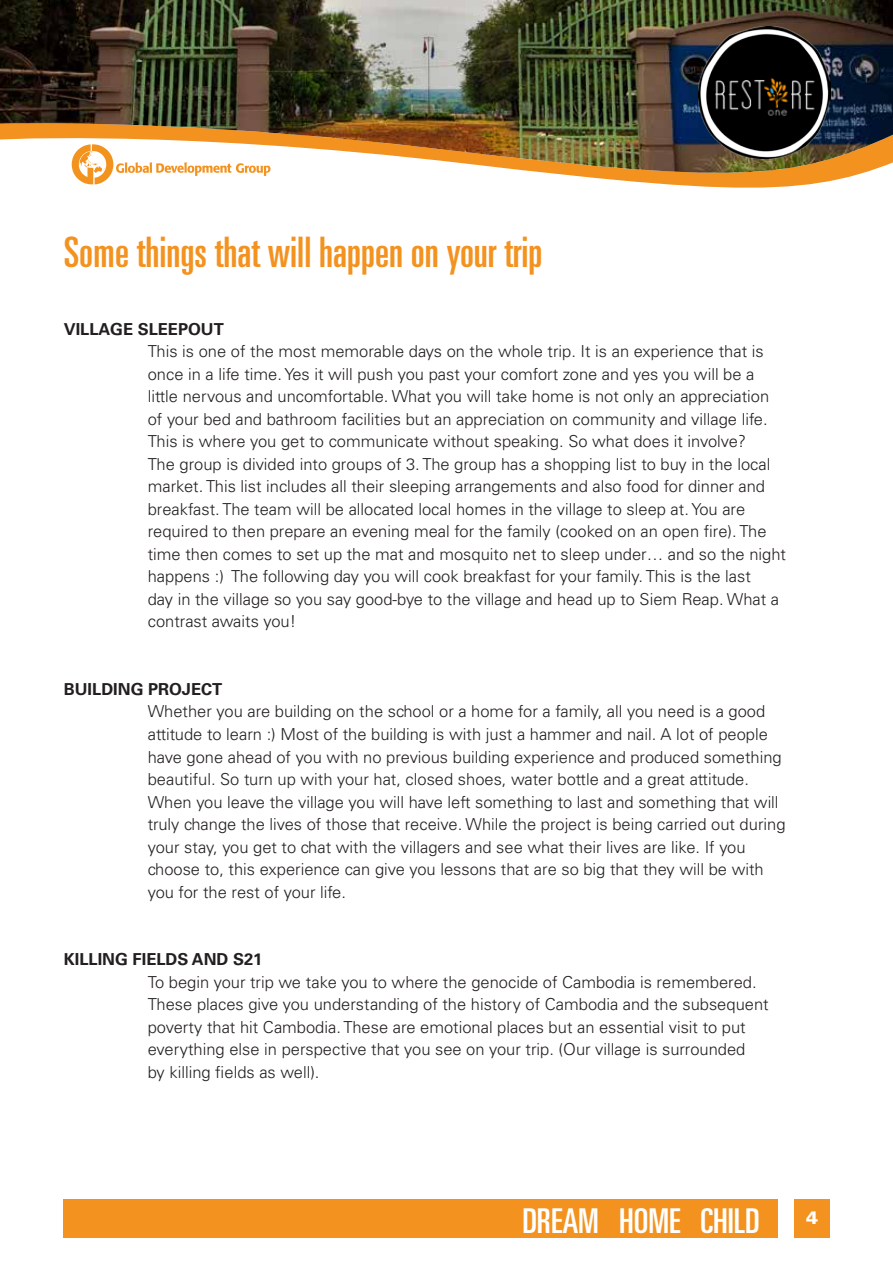
<style>
.page{position:relative;width:893px;height:1263px;background:#fff}
.page>*{position:absolute;margin:0;border:0;box-sizing:border-box;transform-origin:0 0}
.t1{font:ultra-condensed 42px "Univers";color:#f3921f}
.t2{font:ultra-condensed 34.2px "Univers";color:#fff;scale:1.05 1}
.t3{font:900 18px "Univers";color:#fff}
.t4{font:300 16.5px/22.5px "Univers";color:#231f20}
.t5{font:700 16.5px "Univers";color:#231f20}
</style>
<div class="page">
<div style="left:794px;top:1199px;width:35px;height:38px;background:#f3921f"></div>
<div style="left:64px;top:1199px;width:714px;height:38px;background:#f3921f"></div>
<svg style="left:74px;top:174px;width:785px;height:11px"></svg>
<img style="left:0;top:0;width:893px;height:174px">
<svg style="left:694px;top:25px;width:140px;height:133px"></svg>
<img style="left:698px;top:26px;width:133px;height:133px">
<h1 class="t1" style="left:64px;top:228px;width:480px">Some things that will happen on your trip</h1>
<p class="t5" style="left:64px;top:319px;width:162px">VILLAGE SLEEPOUT</p>
<p class="t4" style="left:148px;top:340px;width:640px">This is one of the most memorable days on the whole trip. It is an experience that is once in a life time. Yes it will push you past your comfort zone and yes you will be a little nervous and uncomfortable. What you will take home is not only an appreciation of your bed and bathroom facilities but an appreciation on community and village life.<br>This is where you get to communicate without speaking. So what does it involve?<br>The group is divided into groups of 3. The group has a shopping list to buy in the local market. This list includes all their sleeping arrangements and also food for dinner and breakfast. The team will be allocated local homes in the village to sleep at. You are required to then prepare an evening meal for the family (cooked on an open fire). The time then comes to set up the mat and mosquito net to sleep under… and so the night happens :) The following day you will cook breakfast for your family. This is the last<br>day in the village so you say good-bye to the village and head up to Siem Reap. What a contrast awaits you!</p>
<p class="t5" style="left:64px;top:679px;width:160px">BUILDING PROJECT</p>
<p class="t4" style="left:148px;top:700px;width:639px">Whether you are building on the school or a home for a family, all you need is a good attitude to learn :) Most of the building is with just a hammer and nail. A lot of people have gone ahead of you with no previous building experience and produced something beautiful. So turn up with your hat, closed shoes, water bottle and a great attitude.<br>When you leave the village you will have left something to last and something that will truly change the lives of those that receive. While the project is being carried out during your stay, you get to chat with the villagers and see what their lives are like. If you choose to, this experience can give you lessons that are so big that they will be with you for the rest of your life.</p>
<p class="t5" style="left:64px;top:949px;width:200px">KILLING FIELDS AND S21</p>
<p class="t4" style="left:148px;top:970px;width:622px">To begin your trip we take you to where the genocide of Cambodia is remembered.<br>These places give you understanding of the history of Cambodia and the subsequent poverty that hit Cambodia. These are emotional places but an essential visit to put everything else in perspective that you see on your trip. (Our village is surrounded<br>by killing fields as well).</p>
<h2 class="t2" style="left:522px;top:1201px;width:228px">DREAM HOME CHILD</h2>
<p class="t3" style="left:806px;top:1206px;width:14px">4</p>
</div>
